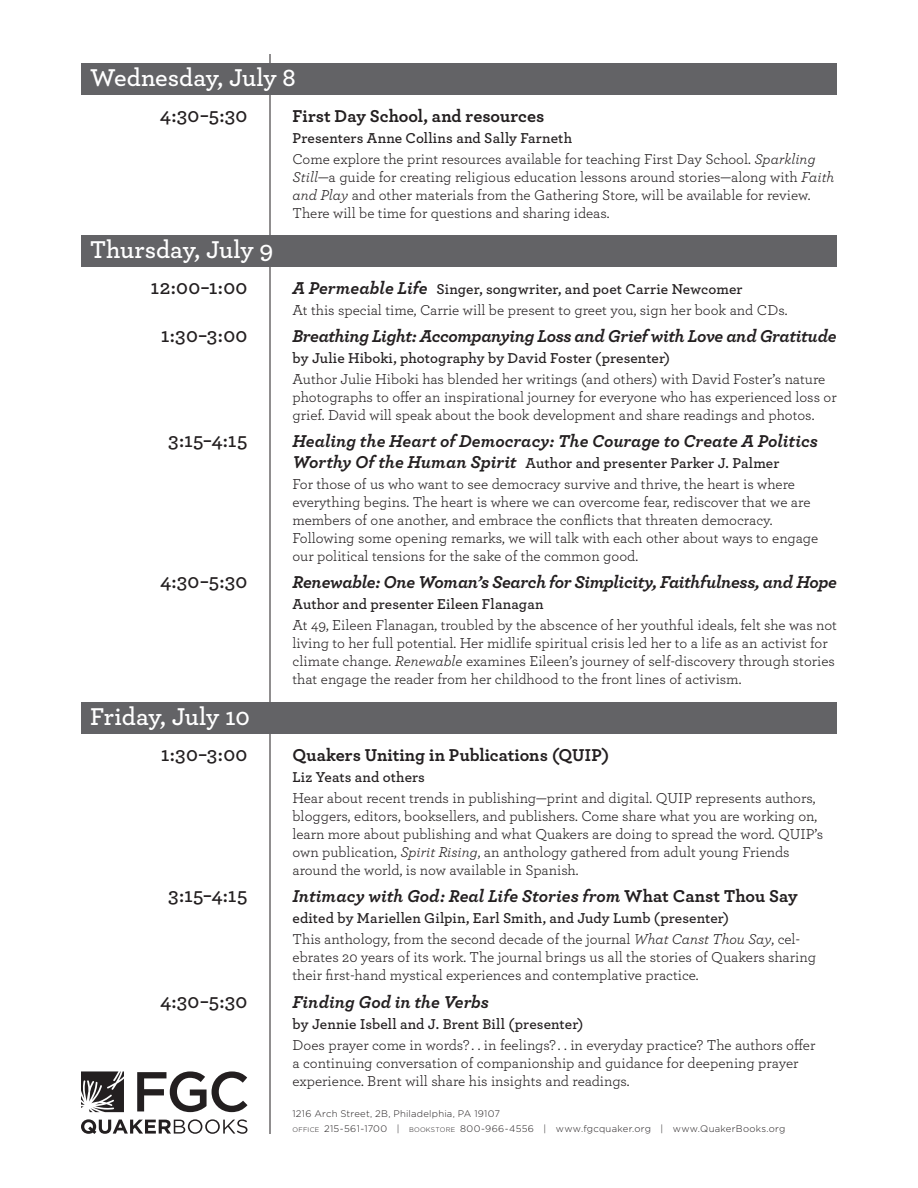
<style>
.page{position:relative;width:918px;height:1188px;background:#fff}
.page>*{position:absolute;margin:0;border:0;box-sizing:border-box;transform-origin:0 0}
.t1{font:600 25.5px "Archer";letter-spacing:-.005em;color:#fff}
.t2{font:600 21px "Archer";letter-spacing:.015em;color:#231f20}
.t3{font:italic 700 18px "Archer";letter-spacing:-.01em;color:#231f20}
.t4{font:700 18px "Archer";letter-spacing:-.005em;color:#231f20}
.t5{font:15px/18px "Archer";color:#231f20}
.t6{font:600 15px/21px "Archer";letter-spacing:.005em;color:#231f20}
.t7{font:300 9.45px/15px "Gotham";letter-spacing:.025em;color:#231f20}
.s1{font-weight:600}
.s2{font-style:italic}
.s3{font-weight:700;font-style:italic;font-size:18px}
.s4{font-style:normal}
.s5{font-weight:400}
.s6{font-weight:400;font-style:italic}
.s7{font-size:6.6px}
</style>
<div class="page">
<hr style="left:270px;top:54px;width:1px;height:1080px;background:#231f20">
<div style="left:81px;top:63px;width:756px;height:31px;background:#636366"></div>
<div style="left:81px;top:236px;width:756px;height:31px;background:#636366"></div>
<div style="left:81px;top:702px;width:756px;height:32px;background:#636366"></div>
<svg style="left:81px;top:1119px;width:167px;height:15px"></svg>
<svg style="left:137px;top:1071px;width:111px;height:41px"></svg>
<svg style="left:81px;top:1071px;width:43px;height:41px"></svg>
<h1 class="t1" style="left:90px;top:58px;width:207px">Wednesday, July 8</h1>
<h2 class="t2" style="left:160px;top:99px;width:89px">4:30–5:30</h2>
<p class="t4" style="left:292px;top:101px;width:253px">First Day School, and resources</p>
<p class="t5" style="left:292px;top:126px;width:525px;line-height:21px"><span class="s1">Presenters Anne Collins and Sally Farneth<br></span>Come explore the print resources available for teaching First Day School. <span class="s2">Sparkling</span></p>
<p class="t5" style="left:292px;top:167px;width:543px"><span class="s2">Still</span>—a guide for creating religious education lessons around stories—along with <span class="s2">Faith and Play</span> and other materials from the Gathering Store, will be available for review.<br>There will be time for questions and sharing ideas.</p>
<h1 class="t1" style="left:90px;top:231px;width:185px">Thursday, July 9</h1>
<h2 class="t2" style="left:151px;top:271px;width:98px">12:00–1:00</h2>
<p class="t5" style="left:292px;top:278px;width:497px;line-height:21px"><span class="s3">A Permeable Life</span> <span class="s1">Singer, songwriter, and poet Carrie Newcomer<br></span>At this special time, Carrie will be present to greet you, sign her book and CDs.</p>
<h2 class="t2" style="left:161px;top:319px;width:88px">1:30–3:00</h2>
<p class="t3" style="left:292px;top:322px;width:546px">Breathing Light: Accompanying Loss and Grief with Love and Gratitude</p>
<p class="t6" style="left:292px;top:347px;width:379px">by Julie Hiboki, photography by David Foster (presenter)</p>
<p class="t5" style="left:292px;top:369px;width:546px">Author Julie Hiboki has blended her writings (and others) with David Foster’s nature photographs to offer an inspirational journey for everyone who has experienced loss or grief. David will speak about the book development and share readings and photos.</p>
<h2 class="t2" style="left:168px;top:424px;width:81px">3:15–4:15</h2>
<p class="t3" style="left:292px;top:427px;width:527px">Healing the Heart of Democracy: The Courage to Create A Politics</p>
<p class="t5" style="left:292px;top:452px;width:504px;line-height:21px"><span class="s3">Worthy Of the Human Spirit</span> <span class="s1">Author and presenter Parker J. Palmer<br></span>For those of us who want to see democracy survive and thrive, the heart is where</p>
<p class="t5" style="left:293px;top:492px;width:527px">everything begins. The heart is where we can overcome fear, rediscover that we are members of one another, and embrace the conflicts that threaten democracy.<br>Following some opening remarks, we will talk with each other about ways to engage our political tensions for the sake of the common good.</p>
<h2 class="t2" style="left:160px;top:565px;width:89px">4:30–5:30</h2>
<p class="t3" style="left:292px;top:568px;width:546px">Renewable: One Woman’s Search for Simplicity, Faithfulness, and Hope</p>
<p class="t6" style="left:292px;top:593px;width:253px">Author and presenter Eileen Flanagan</p>
<p class="t5" style="left:292px;top:615px;width:546px">At 49, Eileen Flanagan, troubled by the abscence of her youthful ideals, felt she was not living to her full potential. Her midlife spiritual crisis led her to a life as an activist for climate change. <span class="s2">Renewable</span> examines Eileen’s journey of self-discovery through stories that engage the reader from her childhood to the front lines of activism.</p>
<h1 class="t1" style="left:90px;top:697px;width:161px">Friday, July 10</h1>
<h2 class="t2" style="left:161px;top:738px;width:88px">1:30–3:00</h2>
<p class="t4" style="left:292px;top:740px;width:318px">Quakers Uniting in Publications (QUIP)</p>
<p class="t6" style="left:292px;top:765px;width:134px">Liz Yeats and others</p>
<p class="t5" style="left:292px;top:788px;width:532px">Hear about recent trends in publishing—print and digital. QUIP represents authors, bloggers, editors, booksellers, and publishers. Come share what you are working on, learn more about publishing and what Quakers are doing to spread the word. QUIP’s own publication, <span class="s2">Spirit Rising</span>, an anthology gathered from adult young Friends around the world, is now available in Spanish.</p>
<h2 class="t2" style="left:168px;top:879px;width:81px">3:15–4:15</h2>
<p class="t3" style="left:292px;top:881px;width:507px">Intimacy with God: Real Life Stories from <span class="s4">What Canst Thou Say</span></p>
<p class="t6" style="left:292px;top:906px;width:509px">edited by Mariellen Gilpin, Earl Smith, and Judy Lumb (presenter)<br><span class="s5">This anthology, from the second decade of the journal</span> <span class="s6">What Canst Thou Say</span><span class="s5">, cel-</span></p>
<p class="t5" style="left:292px;top:947px;width:525px">ebrates 20 years of its work. The journal brings us all the stories of Quakers sharing their first-hand mystical experiences and contemplative practice.</p>
<h2 class="t2" style="left:160px;top:985px;width:89px">4:30–5:30</h2>
<p class="t3" style="left:292px;top:988px;width:198px">Finding God in the Verbs</p>
<p class="t6" style="left:292px;top:1013px;width:292px">by Jennie Isbell and J. Brent Bill (presenter)</p>
<p class="t5" style="left:292px;top:1035px;width:524px">Does prayer come in words? . . in feelings? . . in everyday practice? The authors offer a continuing conversation of companionship and guidance for deepening prayer experience. Brent will share his insights and readings.</p>
<p class="t7" style="left:292px;top:1106px;width:494px">1216 Arch Street, 2B, Philadelphia, PA 19107<br><span class="s7">OFFICE</span> 215-561-1700 | <span class="s7">BOOKSTORE</span> 800-966-4556 | www.fgcquaker.org | www.QuakerBooks.org</p>
</div>
